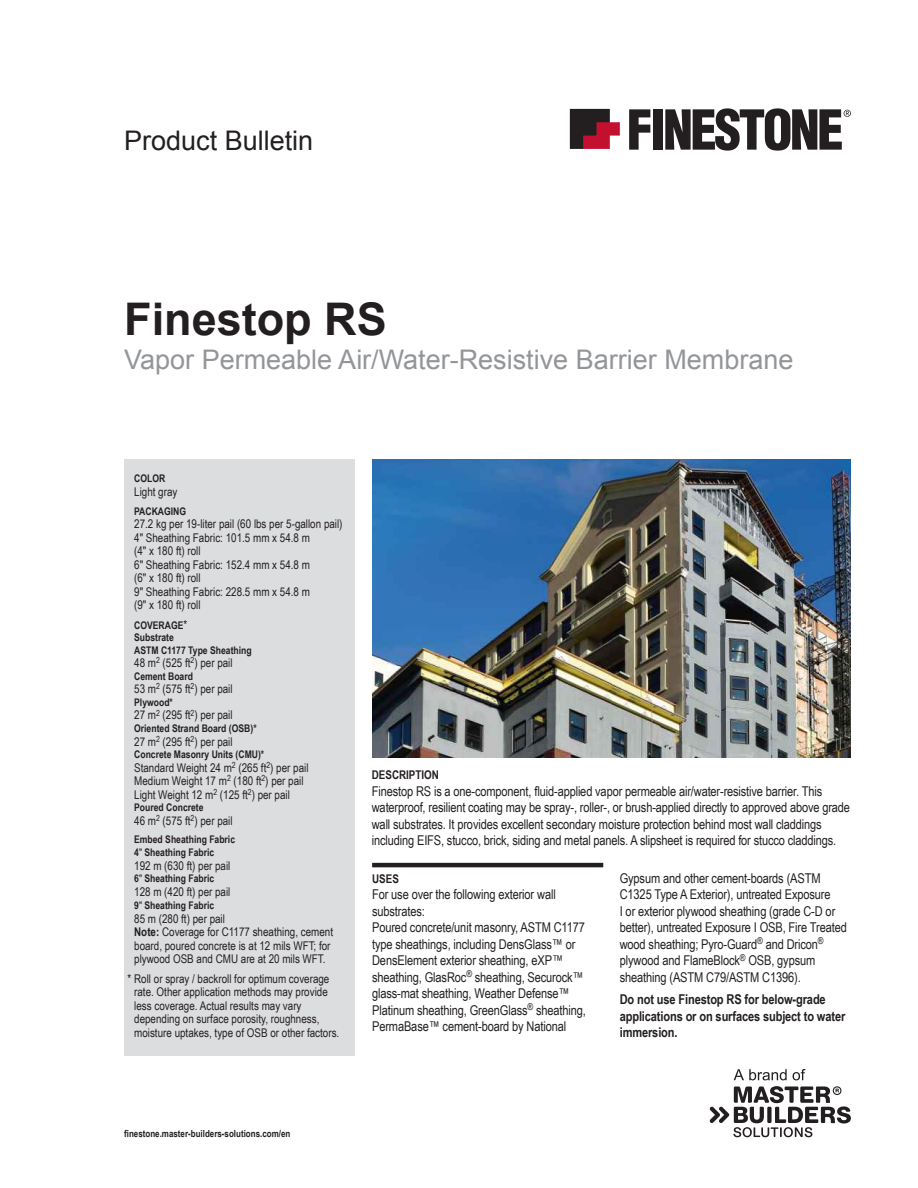
<style>
.page{position:relative;width:918px;height:1188px;background:#fff}
.page>*{position:absolute;margin:0;border:0;box-sizing:border-box;transform-origin:0 0}
.t1{font:700 45px "Arial";color:#231f20}
.t2{font:27px "Arial";color:#939598}
.t3{font:27px "Arial";color:#231f20}
.t4{font:13.5px/16.5px "Arial Narrow";letter-spacing:-.01em;color:#231f20}
.t5{font:700 13.5px/16.5px "Arial Narrow";letter-spacing:-.01em;color:#231f20}
.t6{font:12px/13.5px "Arial Narrow";color:#231f20}
.t7{font:700 12px "Arial Narrow";color:#231f20}
.t8{font:700 10.5px/12.6px "Arial Narrow";color:#231f20}
.t9{font:700 9.75px "Arial Narrow";color:#231f20}
.s1{font-weight:400;font-size:12px}
.s2{font-weight:400}
.s3{font-weight:700}
</style>
<div class="page">
<div style="left:654px;top:109px;width:9px;height:41px;background:#231f20"></div>
<svg style="left:629px;top:109px;width:21px;height:41px"></svg>
<svg style="left:665px;top:108px;width:186px;height:43px"></svg>
<svg style="left:570px;top:109px;width:50px;height:40px;background:#763843"></svg>
<svg style="left:734px;top:1069px;width:53px;height:11px"></svg>
<svg style="left:793px;top:1069px;width:12px;height:11px"></svg>
<svg style="left:710px;top:1086px;width:141px;height:51px"></svg>
<div style="left:125px;top:460px;width:230px;height:596px;background:#dcdddf"></div>
<img style="left:372px;top:460px;width:479px;height:298px">
<hr style="left:372px;top:863px;width:231px;height:4px;background:#231f20">
<h2 class="t3" style="left:124px;top:122px;width:191px">Product Bulletin</h2>
<h1 class="t1" style="left:124px;top:289px;width:264px">Finestop RS</h1>
<h2 class="t2" style="left:124px;top:342px;width:671px">Vapor Permeable Air/Water-Resistive Barrier Membrane</h2>
<p class="t8" style="left:134px;top:472px;width:33px">COLOR</p>
<p class="t6" style="left:134px;top:485px;width:45px">Light gray</p>
<p class="t8" style="left:134px;top:505px;width:53px">PACKAGING</p>
<p class="t6" style="left:134px;top:517px;width:210px">27.2 kg per 19-liter pail (60 lbs per 5-gallon pail)<br>4″ Sheathing Fabric: 101.5 mm x 54.8 m<br>(4″ x 180 ft) roll<br>6″ Sheathing Fabric: 152.4 mm x 54.8 m<br>(6″ x 180 ft) roll<br>9″ Sheathing Fabric: 228.5 mm x 54.8 m<br>(9″ x 180 ft) roll</p>
<p class="t8" style="left:134px;top:619px;width:119px">COVERAGE<span class="s1">*<br></span>Substrate<br>ASTM C1177 Type Sheathing</p>
<p class="t6" style="left:134px;top:656px;width:100px">48 m<sup>2</sup> (525 ft<sup>2</sup>) per pail</p>
<p class="t8" style="left:134px;top:670px;width:60px">Cement Board</p>
<p class="t6" style="left:134px;top:682px;width:100px">53 m<sup>2</sup> (575 ft<sup>2</sup>) per pail</p>
<p class="t8" style="left:134px;top:696px;width:40px">Plywood*</p>
<p class="t6" style="left:134px;top:708px;width:100px">27 m<sup>2</sup> (295 ft<sup>2</sup>) per pail</p>
<p class="t8" style="left:134px;top:722px;width:124px">Oriented Strand Board (OSB)*</p>
<p class="t6" style="left:134px;top:734px;width:100px">27 m<sup>2</sup> (295 ft<sup>2</sup>) per pail</p>
<p class="t8" style="left:134px;top:748px;width:132px">Concrete Masonry Units (CMU)*</p>
<p class="t6" style="left:134px;top:760px;width:176px">Standard Weight 24 m<sup>2</sup> (265 ft<sup>2</sup>) per pail<br>Medium Weight 17 m<sup>2</sup> (180 ft<sup>2</sup>) per pail<br>Light Weight 12 m<sup>2</sup> (125 ft<sup>2</sup>) per pail</p>
<p class="t8" style="left:134px;top:801px;width:71px">Poured Concrete</p>
<p class="t6" style="left:134px;top:813px;width:100px">46 m<sup>2</sup> (575 ft<sup>2</sup>) per pail</p>
<p class="t8" style="left:134px;top:833px;width:102px">Embed Sheathing Fabric<br>4<span class="s2">"</span> Sheathing Fabric</p>
<p class="t6" style="left:134px;top:858px;width:98px">192 m (630 ft) per pail</p>
<p class="t8" style="left:134px;top:872px;width:82px">6<span class="s2">"</span> Sheathing Fabric</p>
<p class="t6" style="left:134px;top:884px;width:98px">128 m (420 ft) per pail</p>
<p class="t8" style="left:134px;top:899px;width:82px">9<span class="s2">"</span> Sheathing Fabric</p>
<p class="t6" style="left:134px;top:911px;width:200px">85 m (280 ft) per pail<br><span class="s3">Note:</span> Coverage for C1177 sheathing, cement board, poured concrete is at 12 mils WFT; for plywood OSB and CMU are at 20 mils WFT.</p>
<p class="t6" style="left:134px;top:971px;width:207px;text-indent:-7px">* Roll or spray / backroll for optimum coverage rate. Other application methods may provide less coverage. Actual results may vary depending on surface porosity, roughness, moisture uptakes, type of OSB or other factors.</p>
<p class="t7" style="left:372px;top:768px;width:69px">DESCRIPTION</p>
<p class="t4" style="left:372px;top:782px;width:480px">Finestop RS is a one-component, fluid-applied vapor permeable air/water-resistive barrier. This waterproof, resilient coating may be spray-, roller-, or brush-applied directly to approved above grade wall substrates. It provides excellent secondary moisture protection behind most wall claddings including EIFS, stucco, brick, siding and metal panels. A slipsheet is required for stucco claddings.</p>
<p class="t7" style="left:372px;top:872px;width:28px">USES</p>
<p class="t4" style="left:372px;top:886px;width:215px">For use over the following exterior wall substrates:<br>Poured concrete/unit masonry, ASTM C1177 type sheathings, including DensGlass™ or DensElement exterior sheathing, eXP™ sheathing, GlasRoc<sup>®</sup> sheathing, Securock™ glass-mat sheathing, Weather Defense™ Platinum sheathing, GreenGlass<sup>®</sup> sheathing, PermaBase™ cement-board by National</p>
<p class="t4" style="left:620px;top:869px;width:229px">Gypsum and other cement-boards (ASTM C1325 Type A Exterior), untreated Exposure<br>I or exterior plywood sheathing (grade C-D or better), untreated Exposure I OSB, Fire Treated wood sheathing; Pyro-Guard<sup>®</sup> and Dricon<sup>® </sup>plywood and FlameBlock<sup>®</sup> OSB, gypsum sheathing (ASTM C79/ASTM C1396).</p>
<p class="t5" style="left:620px;top:991px;width:227px">Do not use Finestop RS for below-grade applications or on surfaces subject to water immersion.</p>
<p class="t9" style="left:124px;top:1128px;width:168px">finestone.master-builders-solutions.com/en</p>
</div>
